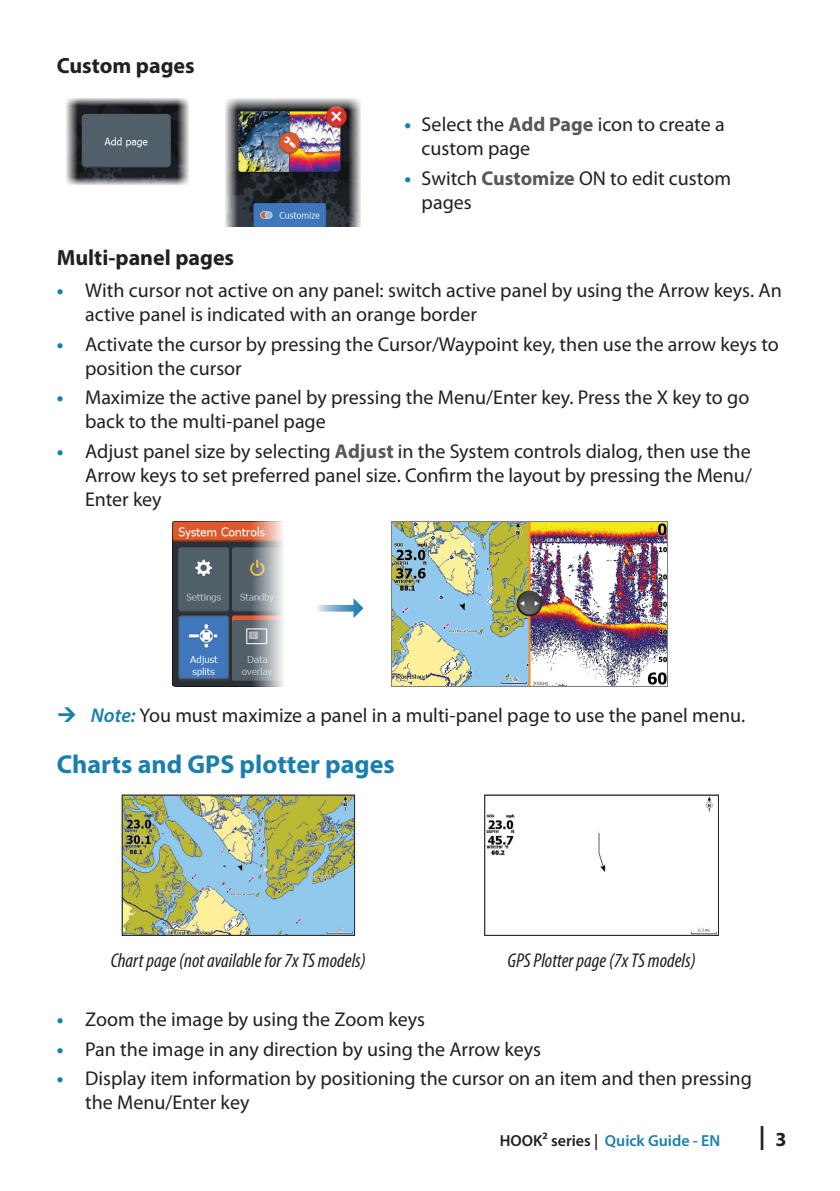
<style>
.page{position:relative;width:840px;height:1191px;background:#fff}
.page>*{position:absolute;margin:0;border:0;box-sizing:border-box;transform-origin:0 0}
.t1{font:700 26px "Myriad Pro";color:#1980ac}
.t2{font:700 24px "Myriad Pro";color:#231f20}
.t3{font:700 22px "Myriad Pro";color:#231f20}
.t4{font:20px/24px "Myriad Pro";color:#231f20}
.t5{font:italic condensed 20px "Myriad Pro";color:#231f20}
.t6{font:600 16px "Myriad Pro";color:#1980ac}
.s1{font-weight:700;color:#1980ac}
.s2{font-weight:700;color:#57585a}
.s3{font-weight:600;font-style:italic;color:#1980ac}
.s4{color:#231f20}
</style>
<div class="page">
<img style="left:66px;top:98px;width:123px;height:87px">
<img style="left:225px;top:98px;width:136px;height:129px">
<svg style="left:317px;top:598px;width:46px;height:20px"></svg>
<img style="left:172px;top:521px;width:111px;height:165px">
<img style="left:391px;top:521px;width:276px;height:165px">
<img style="left:124px;top:796px;width:228px;height:137px">
<div style="left:122px;top:794px;width:232px;height:141px;border:1px solid #231f20"></div>
<img style="left:486px;top:796px;width:230px;height:137px">
<div style="left:484px;top:794px;width:234px;height:141px;border:1px solid #231f20"></div>
<p class="t3" style="left:57px;top:51px;width:139px">Custom pages</p>
<p class="t4" style="left:421px;top:112px;width:304px;text-indent:-17px"><span class="s1">•</span> Select the <span class="s2">Add Page</span> icon to create a custom page</p>
<p class="t4" style="left:421px;top:166px;width:311px;text-indent:-17px"><span class="s1">•</span> Switch <span class="s2">Customize</span> ON to edit custom pages</p>
<p class="t3" style="left:57px;top:243px;width:179px">Multi-panel pages</p>
<p class="t4" style="left:85px;top:278px;width:698px;text-indent:-28px"><span class="s1">•</span> With cursor not active on any panel: switch active panel by using the Arrow keys. An active panel is indicated with an orange border</p>
<p class="t4" style="left:85px;top:332px;width:694px;text-indent:-28px"><span class="s1">•</span> Activate the cursor by pressing the Cursor/Waypoint key, then use the arrow keys to position the cursor</p>
<p class="t4" style="left:85px;top:385px;width:665px;text-indent:-28px"><span class="s1">•</span> Maximize the active panel by pressing the Menu/Enter key. Press the X key to go back to the multi-panel page</p>
<p class="t4" style="left:85px;top:439px;width:668px;text-align:justify;text-indent:-28px"><span class="s1">•</span> Adjust panel size by selecting <span class="s2">Adjust</span> in the System controls dialog, then use the Arrow keys to set preferred panel size. Confirm the layout by pressing the Menu/ Enter key</p>
<p class="t4" style="left:91px;top:703px;width:655px"><span class="s3">Note:</span> You must maximize a panel in a multi-panel page to use the panel menu.</p>
<h1 class="t1" style="left:57px;top:747px;width:339px">Charts and GPS plotter pages</h1>
<p class="t5" style="left:111px;top:948px;width:256px">Chart page (not available for 7x TS models)</p>
<p class="t5" style="left:507px;top:948px;width:190px">GPS Plotter page (7x TS models)</p>
<p class="t4" style="left:57px;top:1007px;width:369px"><span class="s1">•</span> Zoom the image by using the Zoom keys</p>
<p class="t4" style="left:57px;top:1036px;width:485px"><span class="s1">•</span> Pan the image in any direction by using the Arrow keys</p>
<p class="t4" style="left:85px;top:1066px;width:668px;text-indent:-28px"><span class="s1">•</span> Display item information by positioning the cursor on an item and then pressing the Menu/Enter key</p>
<p class="t6" style="left:499px;top:1130px;width:222px"><span class="s4">HOOK2 series |</span> Quick Guide - EN</p>
<p class="t2" style="left:758px;top:1120px;width:29px">| <sub>3</sub></p>
</div>
